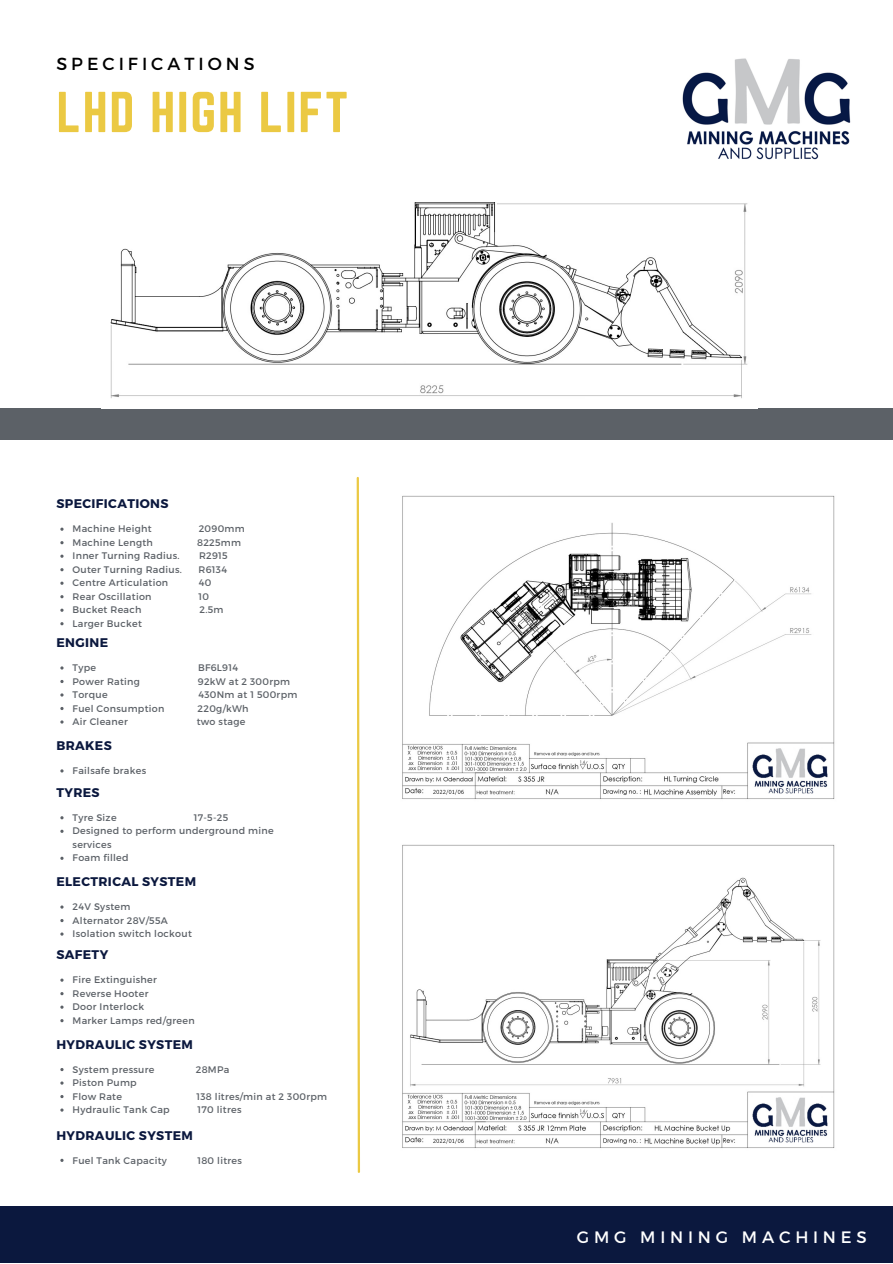
<style>
.page{position:relative;width:893px;height:1264px;background:#fff}
.page>*{position:absolute;margin:0;border:0;box-sizing:border-box;transform-origin:0 0}
.t1{font:50.4px "Norwester";letter-spacing:.03em;color:#ebc943}
.t2{font:17.4px "Montserrat";letter-spacing:.23em;color:#000}
.t3{font:16.5px "Montserrat";letter-spacing:.29em;color:#fff}
.t4{font:700 12.6px "Montserrat";letter-spacing:.03em;color:#0b183e}
.t5{font:9.6px/13.5px "Montserrat";letter-spacing:.03em;color:#5c6167}
</style>
<div class="page">
<div style="left:0;top:1205px;width:892px;height:57px;background:#0b183e"></div>
<img style="left:682px;top:58px;width:169px;height:102px">
<div style="left:0;top:408px;width:892px;height:32px;background:#5c6167"></div>
<img style="left:110px;top:202px;width:638px;height:197px">
<svg style="left:356px;top:477px;width:4px;height:696px"></svg>
<img style="left:402px;top:495px;width:433px;height:304px">
<img style="left:402px;top:844px;width:433px;height:304px">
<svg style="left:60px;top:527px;width:4px;height:4px"></svg>
<svg style="left:60px;top:541px;width:4px;height:3px"></svg>
<svg style="left:60px;top:554px;width:4px;height:4px"></svg>
<svg style="left:60px;top:568px;width:4px;height:3px"></svg>
<svg style="left:60px;top:581px;width:4px;height:4px"></svg>
<svg style="left:60px;top:595px;width:4px;height:3px"></svg>
<svg style="left:60px;top:608px;width:4px;height:4px"></svg>
<svg style="left:60px;top:622px;width:4px;height:3px"></svg>
<svg style="left:60px;top:680px;width:4px;height:3px"></svg>
<svg style="left:60px;top:707px;width:4px;height:3px"></svg>
<svg style="left:60px;top:816px;width:4px;height:3px"></svg>
<svg style="left:60px;top:919px;width:4px;height:3px"></svg>
<svg style="left:60px;top:992px;width:4px;height:3px"></svg>
<svg style="left:60px;top:1019px;width:4px;height:3px"></svg>
<svg style="left:60px;top:1068px;width:4px;height:3px"></svg>
<svg style="left:60px;top:1095px;width:4px;height:3px"></svg>
<h2 class="t2" style="left:56px;top:53px;width:200px">SPECIFICATIONS</h2>
<h1 class="t1" style="left:56px;top:82px;width:293px">LHD HIGH LIFT</h1>
<h3 class="t4" style="left:56px;top:495px;width:114px">SPECIFICATIONS</h3>
<p class="t5" style="left:73px;top:521px;width:81px">Machine Height</p>
<p class="t5" style="left:199px;top:521px;width:47px">2090mm</p>
<p class="t5" style="left:73px;top:535px;width:82px">Machine Length</p>
<p class="t5" style="left:197px;top:535px;width:45px">8225mm</p>
<p class="t5" style="left:73px;top:548px;width:108px">Inner Turning Radius.</p>
<p class="t5" style="left:199px;top:548px;width:30px">R2915</p>
<p class="t5" style="left:73px;top:562px;width:111px">Outer Turning Radius.</p>
<p class="t5" style="left:198px;top:562px;width:30px">R6134</p>
<p class="t5" style="left:73px;top:575px;width:97px">Centre Articulation</p>
<p class="t5" style="left:199px;top:575px;width:14px">40</p>
<p class="t5" style="left:73px;top:589px;width:80px">Rear Oscillation</p>
<p class="t5" style="left:198px;top:589px;width:12px">10</p>
<p class="t5" style="left:73px;top:602px;width:70px">Bucket Reach</p>
<p class="t5" style="left:199px;top:602px;width:25px">2.5m</p>
<p class="t5" style="left:73px;top:616px;width:71px">Larger Bucket</p>
<h3 class="t4" style="left:56px;top:634px;width:53px">ENGINE</h3>
<p class="t5" style="left:73px;top:660px;width:25px">Type</p>
<p class="t5" style="left:198px;top:660px;width:42px">BF6L914</p>
<p class="t5" style="left:73px;top:674px;width:69px">Power Rating</p>
<p class="t5" style="left:198px;top:674px;width:94px">92kW at 2 300rpm</p>
<p class="t5" style="left:73px;top:687px;width:36px">Torque</p>
<p class="t5" style="left:198px;top:687px;width:100px">430Nm at 1 500rpm</p>
<p class="t5" style="left:73px;top:701px;width:93px">Fuel Consumption</p>
<p class="t5" style="left:198px;top:701px;width:52px">220g/kWh</p>
<p class="t5" style="left:73px;top:714px;width:57px">Air Cleaner</p>
<p class="t5" style="left:197px;top:714px;width:50px">two stage</p>
<h3 class="t4" style="left:56px;top:737px;width:57px">BRAKES</h3>
<p class="t5" style="left:73px;top:763px;width:75px">Failsafe brakes</p>
<h3 class="t4" style="left:56px;top:784px;width:45px">TYRES</h3>
<p class="t5" style="left:73px;top:810px;width:46px">Tyre Size</p>
<p class="t5" style="left:73px;top:810px;width:202px;text-indent:121px">17-5-25<br>Designed to perform underground mine services<br>Foam filled</p>
<h3 class="t4" style="left:56px;top:873px;width:141px">ELECTRICAL SYSTEM</h3>
<p class="t5" style="left:73px;top:899px;width:121px">24V System<br>Alternator 28V/55A<br>Isolation switch lockout</p>
<h3 class="t4" style="left:56px;top:946px;width:53px">SAFETY</h3>
<p class="t5" style="left:73px;top:972px;width:124px">Fire Extinguisher<br>Reverse Hooter<br>Door Interlock<br>Marker Lamps red/green</p>
<h3 class="t4" style="left:56px;top:1036px;width:138px">HYDRAULIC SYSTEM</h3>
<p class="t5" style="left:73px;top:1062px;width:83px">System pressure</p>
<p class="t5" style="left:196px;top:1062px;width:35px">28MPa</p>
<p class="t5" style="left:73px;top:1075px;width:66px">Piston Pump<br>Flow Rate</p>
<p class="t5" style="left:196px;top:1089px;width:132px">138 litres/min at 2 300rpm</p>
<p class="t5" style="left:73px;top:1102px;width:99px">Hydraulic Tank Cap</p>
<p class="t5" style="left:197px;top:1102px;width:45px">170 litres</p>
<h3 class="t4" style="left:56px;top:1126px;width:138px">HYDRAULIC SYSTEM</h3>
<p class="t5" style="left:73px;top:1152px;width:96px">Fuel Tank Capacity</p>
<p class="t5" style="left:197px;top:1152px;width:46px">180 litres</p>
<h3 class="t3" style="left:576px;top:1226px;width:291px">GMG MINING MACHINES</h3>
</div>
